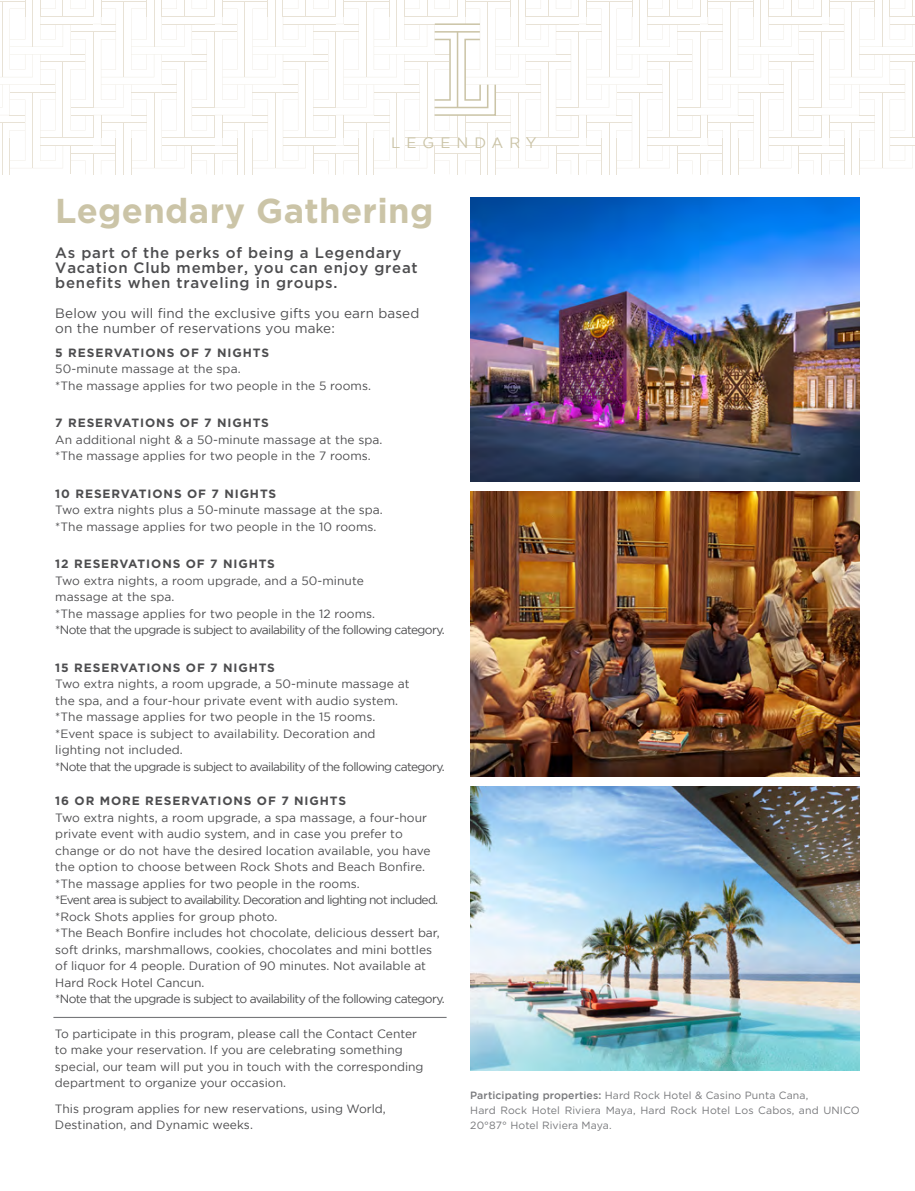
<style>
.page{position:relative;width:915px;height:1191px;background:#fff}
.page>*{position:absolute;margin:0;border:0;box-sizing:border-box;transform-origin:0 0}
.t1{font:700 34.5px "Gotham";letter-spacing:.01em;color:#cbc4a7}
.t2{font:500 15px/15px "Gotham";letter-spacing:.05em;color:#4d4d4f}
.t3{font:15px "Gotham";letter-spacing:.4em;color:#cbc4a7}
.t4{font:13.5px/15px "Gotham";letter-spacing:.01em;color:#4d4d4f}
.t5{font:12px/16.5px "Gotham";color:#4d4d4f}
.t6{font:700 12px "Gotham";letter-spacing:.075em;color:#4d4d4f}
.t7{font:10.5px/15px "Gotham HTF";letter-spacing:.01em;color:#77787b}
.s1{font-family:"Gotham HTF Medium 2"}
</style>
<div class="page">
<svg style="left:0;top:0;width:914px;height:174px"></svg>
<img style="left:470px;top:492px;width:389px;height:284px">
<img style="left:470px;top:198px;width:389px;height:284px">
<img style="left:470px;top:786px;width:389px;height:284px">
<hr style="left:53px;top:1017px;width:393px;height:1px;background:#77787b">
<p class="t3" style="left:391px;top:134px;width:147px">LEGENDARY</p>
<h1 class="t1" style="left:55px;top:191px;width:379px">Legendary Gathering</h1>
<p class="t2" style="left:55px;top:244px;width:364px">As part of the perks of being a Legendary<br>Vacation Club member, you can enjoy great benefits when traveling in groups.</p>
<p class="t4" style="left:55px;top:305px;width:365px">Below you will find the exclusive gifts you earn based on the number of reservations you make:</p>
<p class="t6" style="left:55px;top:345px;width:215px">5 RESERVATIONS OF 7 NIGHTS</p>
<p class="t5" style="left:55px;top:360px;width:317px">50-minute massage at the spa.<br>*The massage applies for two people in the 5 rooms.</p>
<p class="t6" style="left:55px;top:416px;width:215px">7 RESERVATIONS OF 7 NIGHTS</p>
<p class="t5" style="left:55px;top:431px;width:328px">An additional night &amp; a 50-minute massage at the spa. *The massage applies for two people in the 7 rooms.</p>
<p class="t6" style="left:55px;top:486px;width:222px">10 RESERVATIONS OF 7 NIGHTS</p>
<p class="t5" style="left:55px;top:501px;width:329px">Two extra nights plus a 50-minute massage at the spa. *The massage applies for two people in the 10 rooms.</p>
<p class="t6" style="left:55px;top:557px;width:221px">12 RESERVATIONS OF 7 NIGHTS</p>
<p class="t5" style="left:55px;top:572px;width:391px">Two extra nights, a room upgrade, and a 50-minute<br>massage at the spa.<br>*The massage applies for two people in the 12 rooms.<br>*Note that the upgrade is subject to availability of the following category.</p>
<p class="t6" style="left:55px;top:660px;width:221px">15 RESERVATIONS OF 7 NIGHTS</p>
<p class="t5" style="left:55px;top:675px;width:391px">Two extra nights, a room upgrade, a 50-minute massage at<br>the spa, and a four-hour private event with audio system.<br>*The massage applies for two people in the 15 rooms.<br>*Event space is subject to availability. Decoration and<br>lighting not included.<br>*Note that the upgrade is subject to availability of the following category.</p>
<p class="t6" style="left:55px;top:794px;width:292px">16 OR MORE RESERVATIONS OF 7 NIGHTS</p>
<p class="t5" style="left:55px;top:809px;width:391px">Two extra nights, a room upgrade, a spa massage, a four-hour private event with audio system, and in case you prefer to change or do not have the desired location available, you have the option to choose between Rock Shots and Beach Bonfire. *The massage applies for two people in the rooms.<br>*Event area is subject to availability. Decoration and lighting not included. *Rock Shots applies for group photo.<br>*The Beach Bonfire includes hot chocolate, delicious dessert bar, soft drinks, marshmallows, cookies, chocolates and mini bottles of liquor for 4 people. Duration of 90 minutes. Not available at Hard Rock Hotel Cancun.<br>*Note that the upgrade is subject to availability of the following category.</p>
<p class="t5" style="left:55px;top:1024px;width:370px">To participate in this program, please call the Contact Center to make your reservation. If you are celebrating something special, our team will put you in touch with the corresponding department to organize your occasion.</p>
<p class="t5" style="left:55px;top:1099px;width:332px">This program applies for new reservations, using World,<br>Destination, and Dynamic weeks.</p>
<p class="t7" style="left:470px;top:1087px;width:391px"><span class="s1">Participating properties:</span> Hard Rock Hotel &amp; Casino Punta Cana,<br>Hard Rock Hotel Riviera Maya, Hard Rock Hotel Los Cabos, and UNICO<br>20°87° Hotel Riviera Maya.</p>
</div>
